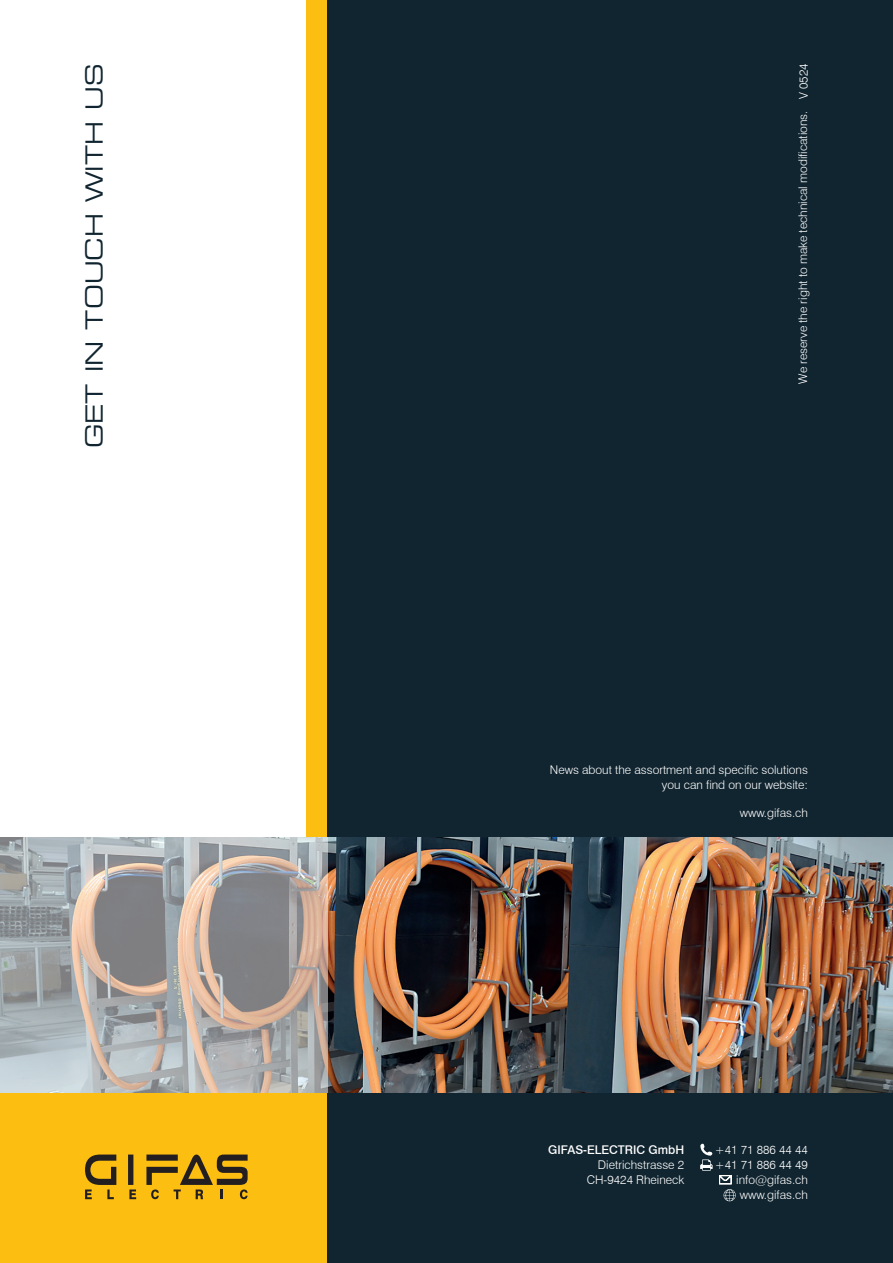
<style>
.page{position:relative;width:893px;height:1263px;background:#fff}
.page>*{position:absolute;margin:0;border:0;box-sizing:border-box;transform-origin:0 0}
.t1{font:expanded 23.55px "Square 721 BT";color:#112530}
.t2{font:300 12px/15px "Swiss 721 BT";color:#fff;text-align:right}
.t3{font:500 12px "Swiss 721 BT";color:#fff}
</style>
<div class="page">
<div style="left:0;top:1005px;width:524px;height:258px;background:#fdbe12"></div>
<div style="left:306px;top:0;width:49px;height:1263px;background:#fdbe12"></div>
<div style="left:327px;top:0;width:566px;height:1263px;background:#112530"></div>
<div style="left:128px;top:1154px;width:5px;height:31px;background:#231f20"></div>
<svg style="left:85px;top:1154px;width:31px;height:45px"></svg>
<svg style="left:129px;top:1189px;width:7px;height:10px"></svg>
<svg style="left:146px;top:1154px;width:102px;height:45px"></svg>
<svg style="left:700px;top:1144px;width:13px;height:27px"></svg>
<svg style="left:719px;top:1175px;width:17px;height:26px"></svg>
<img style="left:327px;top:838px;width:566px;height:255px">
<svg style="left:0;top:838px;width:327px;height:255px;background:#aaa7a6"></svg>
<h1 class="t1" style="left:80px;top:448px;width:386px;rotate:-90deg">GET IN TOUCH WITH US</h1>
<p class="t2" style="left:796px;top:99px;width:37px;rotate:-90deg">V 0524</p>
<p class="t2" style="left:795px;top:384px;width:274px;rotate:-90deg">We reserve the right to make technical modifications.</p>
<p class="t2" style="left:550px;top:762px;width:259px;line-height:14.4px">News about the assortment and specific solutions you can find on our website:</p>
<p class="t2" style="left:740px;top:805px;width:70px">www.gifas.ch</p>
<p class="t3" style="left:548px;top:1142px;width:137px">GIFAS-ELECTRIC GmbH</p>
<p class="t2" style="left:587px;top:1157px;width:99px">Dietrichstrasse 2<br>CH-9424 Rheineck</p>
<p class="t2" style="left:715px;top:1142px;width:95px">+41 71 886 44 44 +41 71 886 44 49 info@gifas.ch www.gifas.ch</p>
</div>
